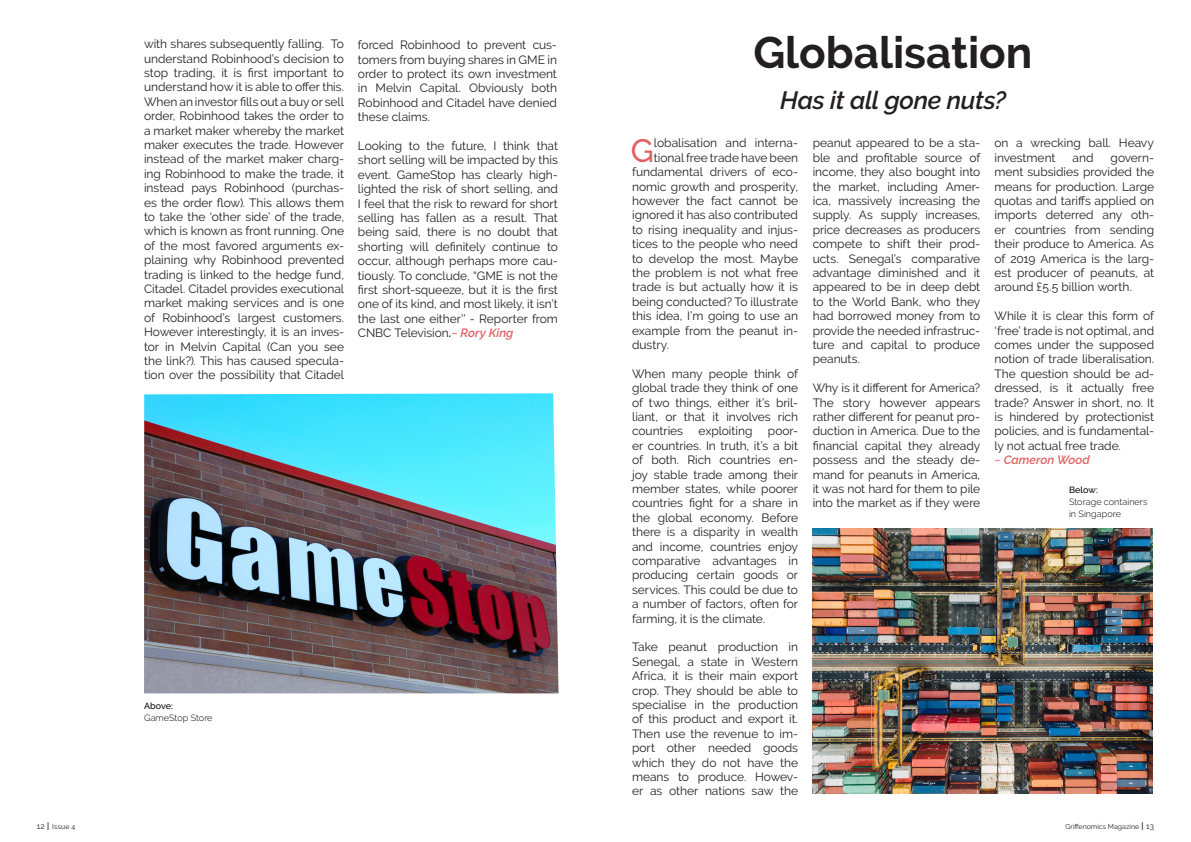
<style>
.page{position:relative;width:1191px;height:842px;background:#fff}
.page>*{position:absolute;margin:0;border:0;box-sizing:border-box;transform-origin:0 0}
.t1{font:700 44px "Raleway";color:#231f20}
.Paragraph_Style_5{font:500 32.3px "Raleway";color:#e05f62}
.t2{font:italic 600 25px "Raleway";letter-spacing:-.015em;color:#231f20}
.Paragraph_Style_5-2{font:12px/14.4px "Raleway";color:#231f20;text-align:justify}
.t3{font:italic 600 12px "Raleway";color:#e05f62}
.t4{font:300 9px/12px "Raleway";letter-spacing:.01em;color:#000}
.t5{font:500 9px "Raleway";letter-spacing:.005em;color:#000}
.t6{font:7px "Raleway";color:#231f20}
.s1{font-weight:600;font-style:italic}
.s2{font-weight:600;font-style:italic;color:#e05f62}
.s3{font-size:8px}
.s4{font-size:11px}
</style>
<div class="page">
<img style="left:813px;top:529px;width:339px;height:265px">
<img style="left:144px;top:393px;width:414px;height:300px">
<p class="Paragraph_Style_5-2" style="left:144px;top:37px;width:202px">with shares subsequently falling. To understand Robinhood’s decision to stop trading, it is first important to understand how it is able to offer this.<br>When an investor fills out a buy or sell order, Robinhood takes the order to a market maker whereby the market maker executes the trade. However instead of the market maker charg&shy;ing Robinhood to make the trade, it instead pays Robinhood (purchas&shy;es the order flow). This allows them to take the ‘other side’ of the trade, which is known as front running. One of the most favored arguments ex&shy;plaining why Robinhood prevented trading is linked to the hedge fund, Citadel. Citadel provides executional market making services and is one of Robinhood’s largest customers.<br>However interestingly, it is an inves&shy;tor in Melvin Capital (Can you see the link?). This has caused specula&shy;tion over the possibility that Citadel</p>
<p class="Paragraph_Style_5-2" style="left:358px;top:38px;width:201px">forced Robinhood to prevent cus&shy;tomers from buying shares in GME in order to protect its own investment in Melvin Capital. Obviously both Robinhood and Citadel have denied these claims.</p>
<p class="Paragraph_Style_5-2" style="left:358px;top:138px;width:202px">Looking to the future, I think that short selling will be impacted by this event. GameStop has clearly high&shy;lighted the risk of short selling, and I feel that the risk to reward for short selling has fallen as a result. That being said, there is no doubt that shorting will definitely continue to occur, although perhaps more cau&shy;tiously. To conclude, “GME is not the first short-squeeze, but it is the first one of its kind, and most likely, it isn’t the last one either’’ - Reporter from CNBC Television<span class="s1">.</span><span class="s2">~ Rory King</span></p>
<p class="t6" style="left:37px;top:822px;width:40px"><span class="s3">12</span> <span class="s4">I</span> Issue 4</p>
<p class="t5" style="left:144px;top:700px;width:31px">Above:</p>
<p class="t4" style="left:144px;top:712px;width:70px">GameStop Store</p>
<p class="t1" style="left:753px;top:27px;width:281px">Globalisation</p>
<p class="t2" style="left:780px;top:86px;width:227px">Has it all gone nuts?</p>
<p class="Paragraph_Style_5" style="left:631px;top:132px;width:25px">G</p>
<p class="Paragraph_Style_5-2" style="left:654px;top:136px;width:146px">lobalisation and interna-</p>
<p class="Paragraph_Style_5-2" style="left:654px;top:150px;width:146px">tional free trade have been</p>
<p class="Paragraph_Style_5-2" style="left:632px;top:165px;width:168px">fundamental drivers of eco-</p>
<p class="Paragraph_Style_5-2" style="left:632px;top:179px;width:168px">nomic growth and prosperity,</p>
<p class="Paragraph_Style_5-2" style="left:632px;top:193px;width:168px">however the fact cannot be</p>
<p class="Paragraph_Style_5-2" style="left:632px;top:208px;width:168px">ignored it has also contributed</p>
<p class="Paragraph_Style_5-2" style="left:632px;top:222px;width:168px">to rising inequality and injus-</p>
<p class="Paragraph_Style_5-2" style="left:632px;top:237px;width:167px">tices to the people who need</p>
<p class="Paragraph_Style_5-2" style="left:632px;top:251px;width:168px">to develop the most. Maybe</p>
<p class="Paragraph_Style_5-2" style="left:632px;top:265px;width:168px">the problem is not what free</p>
<p class="Paragraph_Style_5-2" style="left:632px;top:280px;width:168px">trade is but actually how it is</p>
<p class="Paragraph_Style_5-2" style="left:632px;top:294px;width:167px">being conducted? To illustrate</p>
<p class="Paragraph_Style_5-2" style="left:632px;top:309px;width:167px">this idea, I’m going to use an</p>
<p class="Paragraph_Style_5-2" style="left:632px;top:323px;width:168px">example from the peanut in-</p>
<p class="Paragraph_Style_5-2" style="left:632px;top:337px;width:38px">dustry.</p>
<p class="Paragraph_Style_5-2" style="left:632px;top:366px;width:168px">When many people think of global trade they think of one of two things, either it’s bril&shy;liant, or that it involves rich countries</p>
<p class="Paragraph_Style_5-2" style="left:698px;top:424px;width:55px">exploiting</p>
<p class="Paragraph_Style_5-2" style="left:632px;top:424px;width:168px;text-indent:136px">poor&shy;er countries. In truth, it’s a bit of both. Rich countries en&shy;joy stable trade among their member states, while poorer countries fight for a share in the global economy. Before there is a disparity in wealth and income, countries enjoy comparative advantages in producing certain goods or services. This could be due to a number of factors, often for farming, it is the climate.</p>
<p class="Paragraph_Style_5-2" style="left:632px;top:640px;width:168px">Take peanut production in Senegal, a state in Western Africa, it is their main export crop. They should be able to specialise in the production of this product and export it.<br>Then use the revenue to im&shy;port other needed goods which they do not have the means to produce. Howev&shy;er as other nations saw the</p>
<p class="Paragraph_Style_5-2" style="left:812px;top:136px;width:169px">peanut appeared to be a sta&shy;ble and profitable source of income, they also bought into the market, including Amer&shy;ica, massively increasing the supply. As supply increases, price decreases as producers compete to shift their prod&shy;ucts. Senegal’s comparative advantage diminished and it appeared to be in deep debt to the World Bank, who they had borrowed money from to provide the needed infrastruc&shy;ture and capital to produce peanuts.</p>
<p class="Paragraph_Style_5-2" style="left:812px;top:381px;width:169px">Why is it different for America?</p>
<p class="Paragraph_Style_5-2" style="left:812px;top:395px;width:169px">The story however appears rather different for peanut pro&shy;duction in America. Due to the financial capital they already possess and the steady de&shy;mand for peanuts in America, it was not hard for them to pile into the market as if they were</p>
<p class="Paragraph_Style_5-2" style="left:994px;top:136px;width:161px">on a wrecking ball. Heavy investment</p>
<p class="Paragraph_Style_5-2" style="left:1072px;top:150px;width:22px">and</p>
<p class="Paragraph_Style_5-2" style="left:994px;top:150px;width:161px;text-indent:116px">govern&shy;ment subsidies provided the means for production. Large quotas and tariffs applied on imports deterred any oth&shy;er countries from sending their produce to America. As of 2019 America is the larg&shy;est producer of peanuts, at around £5.5 billion worth.</p>
<p class="Paragraph_Style_5-2" style="left:994px;top:309px;width:161px">While it is clear this form of ‘free’ trade is not optimal, and comes under the supposed notion of trade liberalisation.<br>The question should be ad&shy;dressed, is it actually free trade? Answer in short, no. It is hindered by protectionist policies, and is fundamental&shy;ly not actual free trade.</p>
<p class="t3" style="left:994px;top:453px;width:97px">~ Cameron Wood</p>
<p class="t5" style="left:1069px;top:484px;width:30px">Below:</p>
<p class="t4" style="left:1069px;top:496px;width:80px">Storage containers in Singapore</p>
<p class="t6" style="left:1065px;top:822px;width:90px">Griffenomics Magazine <span class="s4">I</span> <span class="s3">13</span></p>
</div>
